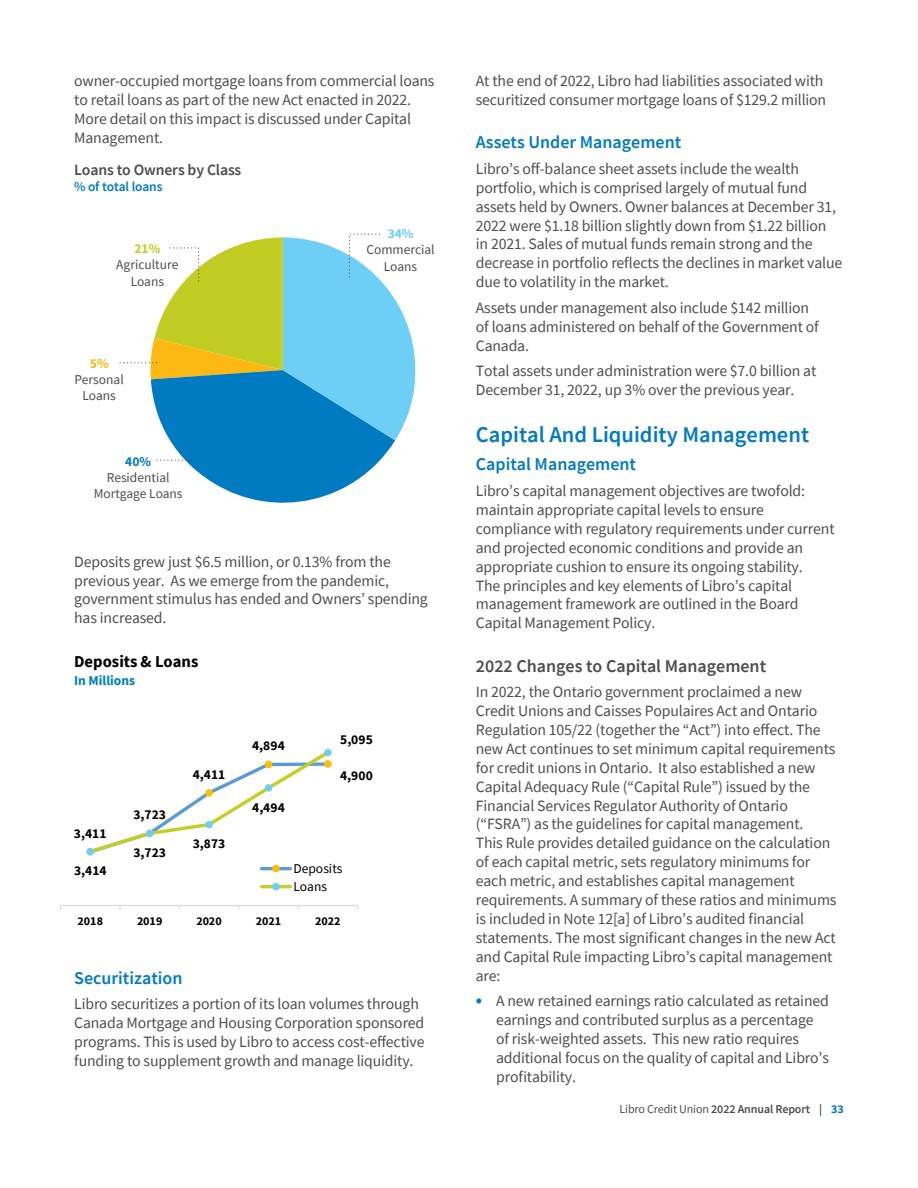
<style>
.page{position:relative;width:918px;height:1188px;background:#fff}
.page>*{position:absolute;margin:0;border:0;box-sizing:border-box;transform-origin:0 0}
.t1{font:600 22.5px "Source Sans Pro";color:#007ac1}
.t2{font:600 18px "Source Sans Pro";color:#007ac1}
.t3{font:600 18px "Source Sans Pro";color:#4e4d4d}
.t4{font:700 16.5px "Source Sans Pro";color:#000}
.t5{font:15.75px/18.9px "Source Sans Pro";letter-spacing:-.01em;color:#4e4d4d}
.t6{font:600 15.75px "Source Sans Pro";letter-spacing:-.01em;color:#4e4d4d}
.t7{font:13.5px/16.2px "Source Sans Pro";color:#4d4d4e;text-align:center}
.t8{font:700 13.5px "Source Sans Pro";letter-spacing:.005em;color:#000}
.t9{font:600 13.5px "Source Sans Pro";letter-spacing:-.01em;color:#007ac1}
.t10{font:13.5px/18px "Source Sans Pro";color:#000}
.t11{font:700 13.5px "Source Sans Pro";letter-spacing:.005em;color:#007dc1}
.t12{font:700 13.5px "Source Sans Pro";color:#007ac1}
.t13{font:700 13.5px "Source Sans Pro";color:#c1cd23}
.t14{font:700 13.5px "Source Sans Pro";color:#6dcff6}
.t15{font:700 13.5px "Source Sans Pro";color:#fdb913}
.t16{font:600 12px "Source Sans Pro";letter-spacing:-.01em;color:#4e4d4d}
.t17{font:700 12px "Source Sans Pro";letter-spacing:-.005em;color:#000}
.s1{font-weight:600;font-size:19.5px;color:#007ac1}
.s2{font-weight:400}
.s3{font-weight:700;color:#007ac1}
</style>
<div class="page">
<svg style="left:119px;top:233px;width:296px;height:270px"></svg>
<hr style="left:61px;top:905px;width:297px;height:1px;background:#d9d9d9">
<svg style="left:86px;top:748px;width:246px;height:108px"></svg>
<div style="left:87px;top:848px;width:7px;height:7px;background:#72cdf4;border-radius:50%"></div>
<div style="left:146px;top:830px;width:7px;height:7px;background:#72cdf4;border-radius:50%"></div>
<div style="left:205px;top:821px;width:8px;height:7px;background:#72cdf4;border-radius:50%"></div>
<div style="left:265px;top:784px;width:7px;height:8px;background:#72cdf4;border-radius:50%"></div>
<div style="left:324px;top:749px;width:8px;height:7px;background:#72cdf4;border-radius:50%"></div>
<hr style="left:262px;top:867px;width:28px;height:3px;background:#5b9bd5">
<div style="left:272px;top:865px;width:8px;height:7px;background:#ffc000;border-radius:50%"></div>
<hr style="left:262px;top:885px;width:28px;height:3px;background:#c3cf21">
<div style="left:272px;top:883px;width:8px;height:7px;background:#72cdf4;border-radius:50%"></div>
<p class="t5" style="left:74px;top:71px;width:362px">owner-occupied mortgage loans from commercial loans to retail loans as part of the new Act enacted in 2022.<br>More detail on this impact is discussed under Capital Management.</p>
<p class="t6" style="left:74px;top:160px;width:169px">Loans to Owners by Class</p>
<p class="t9" style="left:74px;top:178px;width:90px">% of total loans</p>
<p class="t13" style="left:134px;top:240px;width:27px">21%</p>
<p class="t7" style="left:116px;top:257px;width:64px">Agriculture<br>Loans</p>
<p class="t15" style="left:90px;top:354px;width:20px">5%</p>
<p class="t7" style="left:75px;top:371px;width:51px">Personal<br>Loans</p>
<p class="t12" style="left:125px;top:452px;width:27px">40%</p>
<p class="t7" style="left:94px;top:469px;width:90px">Residential<br>Mortgage Loans</p>
<p class="t14" style="left:388px;top:225px;width:27px">34%</p>
<p class="t7" style="left:366px;top:242px;width:70px">Commercial<br>Loans</p>
<p class="t5" style="left:74px;top:552px;width:355px">Deposits grew just $6.5 million, or 0.13% from the previous year. As we emerge from the pandemic, government stimulus has ended and Owners’ spending has increased.</p>
<p class="t4" style="left:74px;top:650px;width:126px">Deposits &amp; Loans</p>
<p class="t11" style="left:74px;top:671px;width:63px">In Millions</p>
<p class="t8" style="left:74px;top:824px;width:34px">3,411</p>
<p class="t8" style="left:74px;top:862px;width:34px">3,414</p>
<p class="t8" style="left:133px;top:806px;width:34px">3,723</p>
<p class="t8" style="left:133px;top:844px;width:34px">3,723</p>
<p class="t8" style="left:193px;top:765px;width:34px">4,411</p>
<p class="t8" style="left:193px;top:835px;width:34px">3,873</p>
<p class="t8" style="left:252px;top:737px;width:34px">4,894</p>
<p class="t8" style="left:252px;top:798px;width:34px">4,494</p>
<p class="t8" style="left:340px;top:731px;width:34px">5,095</p>
<p class="t8" style="left:340px;top:767px;width:34px">4,900</p>
<p class="t10" style="left:293px;top:859px;width:51px">Deposits<br>Loans</p>
<p class="t17" style="left:78px;top:913px;width:27px">2018</p>
<p class="t17" style="left:137px;top:913px;width:27px">2019</p>
<p class="t17" style="left:196px;top:913px;width:27px">2020</p>
<p class="t17" style="left:256px;top:913px;width:27px">2021</p>
<p class="t17" style="left:315px;top:913px;width:27px">2022</p>
<p class="t2" style="left:74px;top:966px;width:110px">Securitization</p>
<p class="t5" style="left:74px;top:995px;width:352px">Libro securitizes a portion of its loan volumes through Canada Mortgage and Housing Corporation sponsored programs. This is used by Libro to access cost-effective funding to supplement growth and manage liquidity.</p>
<p class="t5" style="left:476px;top:71px;width:352px">At the end of 2022, Libro had liabilities associated with securitized consumer mortgage loans of $129.2 million</p>
<p class="t2" style="left:476px;top:130px;width:207px">Assets Under Management</p>
<p class="t5" style="left:476px;top:159px;width:368px">Libro’s off-balance sheet assets include the wealth portfolio, which is comprised largely of mutual fund assets held by Owners. Owner balances at December 31, 2022 were $1.18 billion slightly down from $1.22 billion in 2021. Sales of mutual funds remain strong and the decrease in portfolio reflects the declines in market value due to volatility in the market.</p>
<p class="t5" style="left:476px;top:298px;width:344px">Assets under management also include $142 million of loans administered on behalf of the Government of<br>Canada.</p>
<p class="t5" style="left:476px;top:362px;width:342px">Total assets under administration were $7.0 billion at<br>December 31, 2022, up 3% over the previous year.</p>
<h1 class="t1" style="left:476px;top:420px;width:335px">Capital And Liquidity Management</h1>
<p class="t2" style="left:476px;top:453px;width:162px">Capital Management</p>
<p class="t5" style="left:476px;top:481px;width:360px">Libro’s capital management objectives are twofold: maintain appropriate capital levels to ensure compliance with regulatory requirements under current and projected economic conditions and provide an appropriate cushion to ensure its ongoing stability.<br>The principles and key elements of Libro’s capital management framework are outlined in the Board Capital Management Policy.</p>
<p class="t3" style="left:476px;top:654px;width:292px">2022 Changes to Capital Management</p>
<p class="t5" style="left:476px;top:682px;width:362px">In 2022, the Ontario government proclaimed a new Credit Unions and Caisses Populaires Act and Ontario Regulation 105/22 (together the “Act”) into effect. The new Act continues to set minimum capital requirements for credit unions in Ontario. It also established a new Capital Adequacy Rule (“Capital Rule”) issued by the Financial Services Regulator Authority of Ontario (“FSRA”) as the guidelines for capital management.<br>This Rule provides detailed guidance on the calculation of each capital metric, sets regulatory minimums for each metric, and establishes capital management requirements. A summary of these ratios and minimums is included in Note 12[a] of Libro’s audited financial statements. The most significant changes in the new Act and Capital Rule impacting Libro’s capital management are:</p>
<p class="t5" style="left:496px;top:992px;width:334px;text-indent:-20px"><span class="s1">•</span> A new retained earnings ratio calculated as retained earnings and contributed surplus as a percentage of risk-weighted assets. This new ratio requires additional focus on the quality of capital and Libro’s profitability.</p>
<p class="t16" style="left:620px;top:1101px;width:226px"><span class="s2">Libro Credit Union</span> 2022 Annual Report | <span class="s3">33</span></p>
</div>
